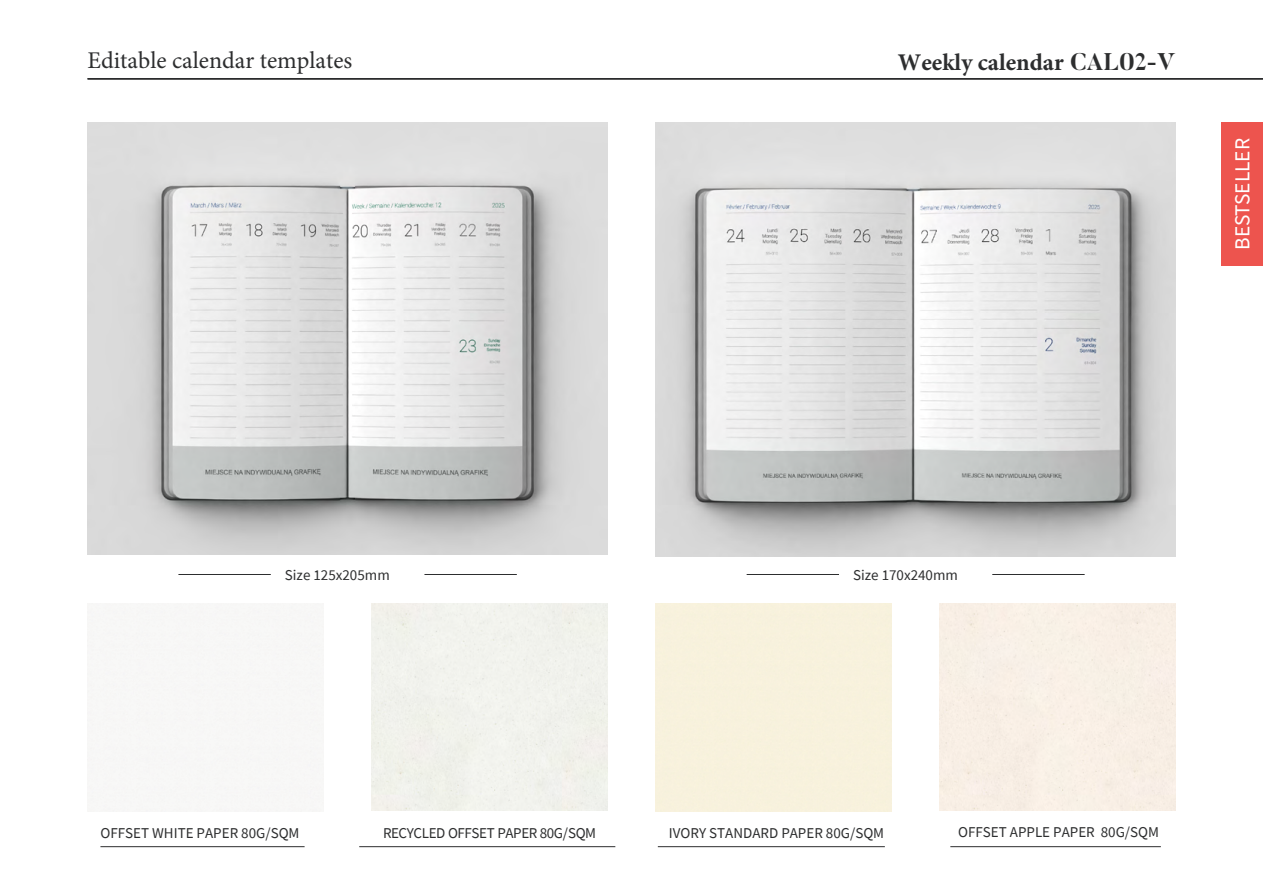
<style>
.page{position:relative;width:1263px;height:893px;background:#fff}
.page>*{position:absolute;margin:0;border:0;box-sizing:border-box;transform-origin:0 0}
.t1{font:24px "Minion Pro";color:#2d2e2f}
.t2{font:700 24px "Minion Pro";color:#2d2e2f}
.t3{font:21.3px "Source Sans Pro";color:#fff}
.t4{font:15px "Source Sans Pro";color:#2d2e2f}
.t5{font:15px "Source Sans Pro";letter-spacing:-.025em;color:#2d2e2f}
.s1{font-family:"Butler"}
</style>
<div class="page">
<hr style="left:100px;top:846px;width:205px;height:1px;background:#2d2e2f">
<hr style="left:359px;top:846px;width:256px;height:1px;background:#2d2e2f">
<hr style="left:658px;top:846px;width:227px;height:1px;background:#2d2e2f">
<hr style="left:950px;top:846px;width:211px;height:1px;background:#2d2e2f">
<img style="left:87px;top:123px;width:520px;height:432px">
<img style="left:655px;top:123px;width:521px;height:434px">
<div style="left:1221px;top:123px;width:42px;height:143px;background:#ed544e"></div>
<hr style="left:178px;top:574px;width:93px;height:1px;background:#2d2e2f">
<hr style="left:747px;top:574px;width:92px;height:1px;background:#2d2e2f">
<hr style="left:424px;top:574px;width:93px;height:1px;background:#2d2e2f">
<hr style="left:992px;top:574px;width:93px;height:1px;background:#2d2e2f">
<hr style="left:88px;top:79px;width:1175px;height:1px;background:#2d2e2f">
<h1 class="t1" style="left:88px;top:44px;width:266px">Editable calendar templates</h1>
<h1 class="t2" style="left:898px;top:45px;width:279px">Weekly calendar <span class="s1">CAL02-V</span></h1>
<h2 class="t3" style="left:1229px;top:250px;width:113px;rotate:-90deg">BESTSELLER</h2>
<p class="t4" style="left:285px;top:565px;width:106px">Size 125x205mm</p>
<p class="t4" style="left:853px;top:565px;width:106px">Size 170x240mm</p>
<p class="t4" style="left:100px;top:823px;width:201px">OFFSET WHITE PAPER 80G/SQM</p>
<p class="t5" style="left:383px;top:823px;width:215px">RECYCLED OFFSET PAPER 80G/SQM</p>
<p class="t4" style="left:669px;top:823px;width:217px">IVORY STANDARD PAPER 80G/SQM</p>
<p class="t4" style="left:958px;top:823px;width:202px">OFFSET APPLE PAPER 80G/SQM</p>
</div>
